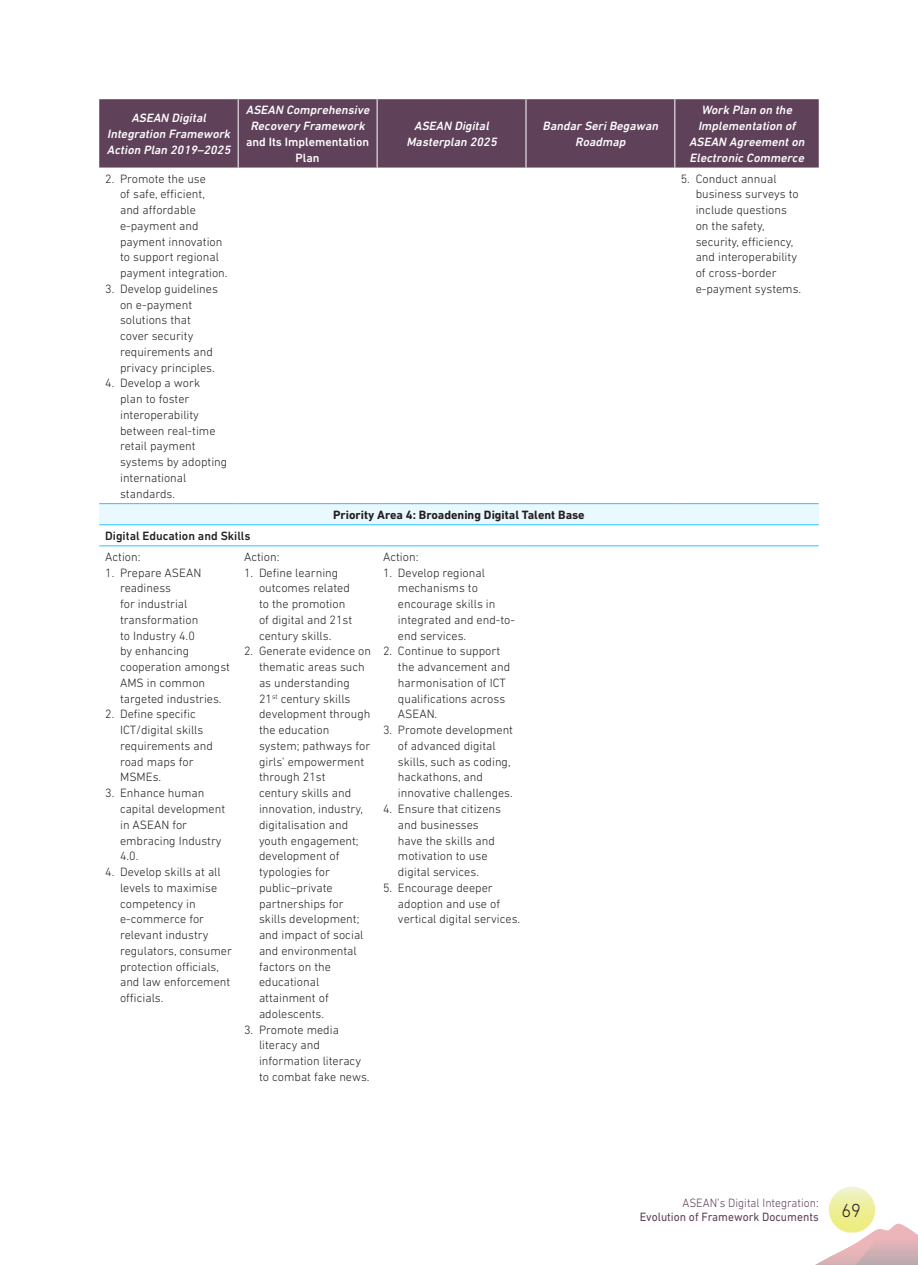
<style>
.page{position:relative;width:918px;height:1265px;background:#fff}
.page>*{position:absolute;margin:0;border:0;box-sizing:border-box;transform-origin:0 0}
.t1{font:300 12.25px/15.8px "DIN Next LT Pro";color:#231f20}
.t2{font:italic 500 12.25px/15.8px "DIN Next LT Pro";color:#fff;text-align:center}
.t3{font:12.25px/14px "DIN Next LT Pro";color:#5f4159;text-align:center;scale:.95 1}
.t4{font:700 12.25px "DIN Next LT Pro";color:#231f20}
.t5{font:500 12.25px "DIN Next LT Pro";color:#231f20}
.s1{font-style:normal}
.s2{font-weight:300}
</style>
<div class="page">
<div style="left:99px;top:99px;width:720px;height:69px;background:#5f4159"></div>
<div style="left:99px;top:504px;width:720px;height:21px;background:#eaf9ff"></div>
<hr style="left:238px;top:99px;width:1px;height:69px;background:#fff">
<hr style="left:377px;top:99px;width:1px;height:69px;background:#fff">
<hr style="left:525px;top:99px;width:1px;height:69px;background:#fff">
<hr style="left:674px;top:99px;width:1px;height:69px;background:#fff">
<hr style="left:99px;top:524px;width:139px;height:1px;background:#29c4ff">
<hr style="left:238px;top:524px;width:139px;height:1px;background:#29c4ff">
<hr style="left:377px;top:524px;width:149px;height:1px;background:#29c4ff">
<hr style="left:526px;top:524px;width:149px;height:1px;background:#29c4ff">
<hr style="left:675px;top:524px;width:144px;height:1px;background:#29c4ff">
<hr style="left:99px;top:503px;width:139px;height:1px;background:#29c4ff">
<hr style="left:238px;top:503px;width:139px;height:1px;background:#29c4ff">
<hr style="left:377px;top:503px;width:149px;height:1px;background:#29c4ff">
<hr style="left:526px;top:503px;width:149px;height:1px;background:#29c4ff">
<hr style="left:675px;top:503px;width:144px;height:1px;background:#29c4ff">
<hr style="left:99px;top:546px;width:139px;height:1px;background:#29c4ff">
<hr style="left:238px;top:546px;width:139px;height:1px;background:#29c4ff">
<hr style="left:377px;top:546px;width:149px;height:1px;background:#29c4ff">
<hr style="left:526px;top:546px;width:149px;height:1px;background:#29c4ff">
<hr style="left:675px;top:546px;width:144px;height:1px;background:#29c4ff">
<svg style="left:815px;top:1187px;width:103px;height:78px"></svg>
<p class="t2" style="left:107px;top:110px;width:128px">ASEAN Digital<br>Integration Framework<br>Action Plan 2019–2025</p>
<p class="t2" style="left:246px;top:102px;width:128px">ASEAN Comprehensive<br>Recovery Framework <span class="s1">and Its Implementation<br>Plan</span></p>
<p class="t1" style="left:120px;top:171px;width:109px;text-indent:-15px">2. Promote the use<br>of safe, efficient,<br>and affordable e-payment and payment innovation to support regional payment integration.</p>
<p class="t1" style="left:120px;top:281px;width:99px;text-indent:-15px">3. Develop guidelines on e-payment solutions that cover security requirements and privacy principles.</p>
<p class="t1" style="left:120px;top:375px;width:109px;text-indent:-15px">4. Develop a work<br>plan to foster interoperability between real-time retail payment systems by adopting international standards.</p>
<p class="t2" style="left:406px;top:118px;width:95px">ASEAN Digital<br>Masterplan 2025</p>
<p class="t2" style="left:542px;top:118px;width:120px">Bandar SeriBegawan<br>Roadmap</p>
<p class="t4" style="left:333px;top:507px;width:253px">Priority Area 4: Broadening Digital Talent Base</p>
<p class="t5" style="left:105px;top:529px;width:147px">Digital Education and Skills</p>
<p class="t1" style="left:105px;top:549px;width:37px">Action:</p>
<p class="t1" style="left:120px;top:565px;width:111px;text-indent:-15px">1. Prepare ASEAN readiness<br>for industrial transformation<br>to Industry 4.0<br>by enhancing cooperation amongst<br>AMS in common targeted industries.</p>
<p class="t1" style="left:120px;top:706px;width:94px;text-indent:-15px">2. Define specific<br>ICT/digital skills requirements and road maps for<br>MSMEs.</p>
<p class="t1" style="left:120px;top:785px;width:107px;text-indent:-15px">3. Enhance human capital development in ASEAN for embracing Industry<br>4.0.</p>
<p class="t1" style="left:120px;top:864px;width:113px;text-indent:-15px">4. Develop skills at all levels to maximise competency in e-commerce for relevant industry regulators, consumer protection officials, and law enforcement officials.</p>
<p class="t1" style="left:244px;top:549px;width:37px">Action:</p>
<p class="t1" style="left:259px;top:565px;width:95px;text-indent:-15px">1. Define learning outcomes related to the promotion of digital and 21st century skills.</p>
<p class="t1" style="left:259px;top:643px;width:114px;text-indent:-15px">2. Generate evidence on thematic areas such as understanding<br>21<sup>st</sup> century skills development through the education system; pathways for girls’ empowerment through 21st<br>century skills and innovation, industry, digitalisation and youth engagement; development of typologies for public–private partnerships for skills development; and impact of social and environmental factors on the educational attainment of adolescents.</p>
<p class="t1" style="left:259px;top:1021px;width:112px;text-indent:-15px">3. Promote media literacy and information literacy to combat fake news.</p>
<p class="t1" style="left:383px;top:549px;width:37px">Action:</p>
<p class="t1" style="left:398px;top:565px;width:119px;text-indent:-15px">1. Develop regional mechanisms to encourage skills in integrated and end-to&shy;end services.</p>
<p class="t1" style="left:398px;top:643px;width:114px;text-indent:-15px">2. Continue to support the advancement and harmonisation of ICT qualifications across<br>ASEAN.</p>
<p class="t1" style="left:398px;top:722px;width:117px;text-indent:-15px">3. Promote development of advanced digital skills, such as coding, hackathons, and innovative challenges.</p>
<p class="t1" style="left:398px;top:801px;width:105px;text-indent:-15px">4. Ensure that citizens and businesses have the skills and motivation to use digital services.</p>
<p class="t1" style="left:398px;top:880px;width:124px;text-indent:-15px">5. Encourage deeper adoption and use of vertical digital services.</p>
<p class="t2" style="left:689px;top:102px;width:120px">Work Plan on the<br>Implementation of<br>ASEAN Agreementon<br>Electronic Commerce</p>
<p class="t1" style="left:695px;top:171px;width:107px;text-indent:-15px">5. Conduct annual business surveys to include questions on the safety, security, efficiency, and interoperability of cross-border e-payment systems.</p>
<p class="t3" style="left:640px;top:1196px;width:234px"><span class="s2">ASEAN’s Digital Integration:<br></span>Evolution of Framework Documents <sup>69</sup></p>
</div>
